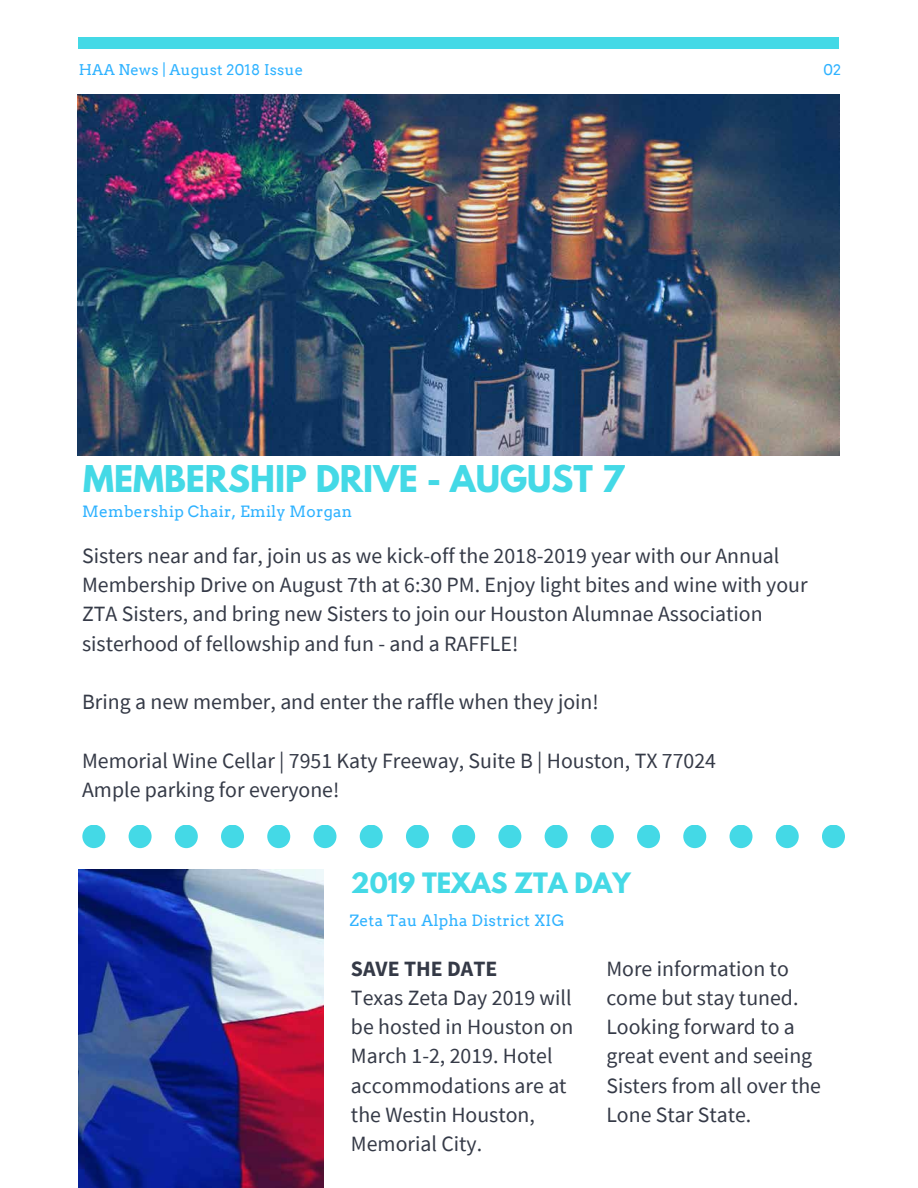
<style>
.page{position:relative;width:918px;height:1188px;background:#fff}
.page>*{position:absolute;margin:0;border:0;box-sizing:border-box;transform-origin:0 0}
.t1{font:700 32.7px "League Spartan";color:#44d9e6}
.t2{font:700 24.9px "League Spartan";color:#44d9e6}
.t3{font:21.75px/29.2px "Source Sans Pro";color:#353a47}
.t4{font:700 21.75px "Source Sans Pro";color:#353a47}
.t5{font:15.6px "Arvo";letter-spacing:.02em;color:#2eb2ff}
.t6{font:14.85px "Arvo";letter-spacing:.02em;color:#2eb2ff}
</style>
<div class="page">
<img style="left:78px;top:94px;width:761px;height:362px">
<div style="left:78px;top:37px;width:761px;height:11px;background:#44d9e6"></div>
<img style="left:79px;top:870px;width:245px;height:318px">
<div style="left:313px;top:825px;width:23px;height:23px;background:#44d9e6;border-radius:50%"></div>
<div style="left:360px;top:825px;width:23px;height:23px;background:#44d9e6;border-radius:50%"></div>
<div style="left:267px;top:825px;width:23px;height:23px;background:#44d9e6;border-radius:50%"></div>
<div style="left:452px;top:825px;width:23px;height:23px;background:#44d9e6;border-radius:50%"></div>
<svg style="left:82px;top:825px;width:23px;height:23px"></svg>
<div style="left:498px;top:825px;width:23px;height:23px;background:#44d9e6;border-radius:50%"></div>
<div style="left:129px;top:825px;width:23px;height:23px;background:#44d9e6;border-radius:50%"></div>
<div style="left:175px;top:825px;width:23px;height:23px;background:#44d9e6;border-radius:50%"></div>
<div style="left:221px;top:825px;width:23px;height:23px;background:#44d9e6;border-radius:50%"></div>
<div style="left:406px;top:825px;width:23px;height:23px;background:#44d9e6;border-radius:50%"></div>
<div style="left:776px;top:825px;width:23px;height:23px;background:#44d9e6;border-radius:50%"></div>
<div style="left:822px;top:825px;width:23px;height:23px;background:#44d9e6;border-radius:50%"></div>
<div style="left:730px;top:825px;width:23px;height:23px;background:#44d9e6;border-radius:50%"></div>
<div style="left:591px;top:825px;width:23px;height:23px;background:#44d9e6;border-radius:50%"></div>
<div style="left:637px;top:825px;width:23px;height:23px;background:#44d9e6;border-radius:50%"></div>
<div style="left:545px;top:825px;width:23px;height:23px;background:#44d9e6;border-radius:50%"></div>
<div style="left:683px;top:825px;width:23px;height:23px;background:#44d9e6;border-radius:50%"></div>
<p class="t6" style="left:79px;top:60px;width:226px">HAA News | August 2018 Issue</p>
<p class="t6" style="left:823px;top:60px;width:19px">02</p>
<h1 class="t1" style="left:83px;top:463px;width:543px">MEMBERSHIP DRIVE - AUGUST 7</h1>
<p class="t5" style="left:82px;top:502px;width:272px">Membership Chair, Emily Morgan</p>
<p class="t3" style="left:82px;top:540px;width:727px">Sisters near and far, join us as we kick-off the 2018-2019 year with our Annual Membership Drive on August 7th at 6:30 PM. Enjoy light bites and wine with your ZTA Sisters, and bring new Sisters to join our Houston Alumnae Association sisterhood of fellowship and fun - and a RAFFLE!</p>
<p class="t3" style="left:82px;top:687px;width:518px">Bring a new member, and enter the raffle when they join!</p>
<p class="t3" style="left:82px;top:745px;width:635px">Memorial Wine Cellar | 7951 Katy Freeway, Suite B | Houston, TX 77024<br>Ample parking for everyone!</p>
<p class="t2" style="left:351px;top:870px;width:281px">2019 TEXAS ZTA DAY</p>
<p class="t5" style="left:350px;top:911px;width:216px">Zeta Tau Alpha District XIG</p>
<p class="t4" style="left:351px;top:954px;width:148px">SAVE THE DATE</p>
<p class="t3" style="left:351px;top:983px;width:224px">Texas Zeta Day 2019 will be hosted in Houston on<br>March 1-2, 2019. Hotel accommodations are at the Westin Houston,<br>Memorial City.</p>
<p class="t3" style="left:606px;top:953px;width:216px">More information to come but stay tuned.<br>Looking forward to a great event and seeing<br>Sisters from all over the<br>Lone Star State.</p>
</div>
